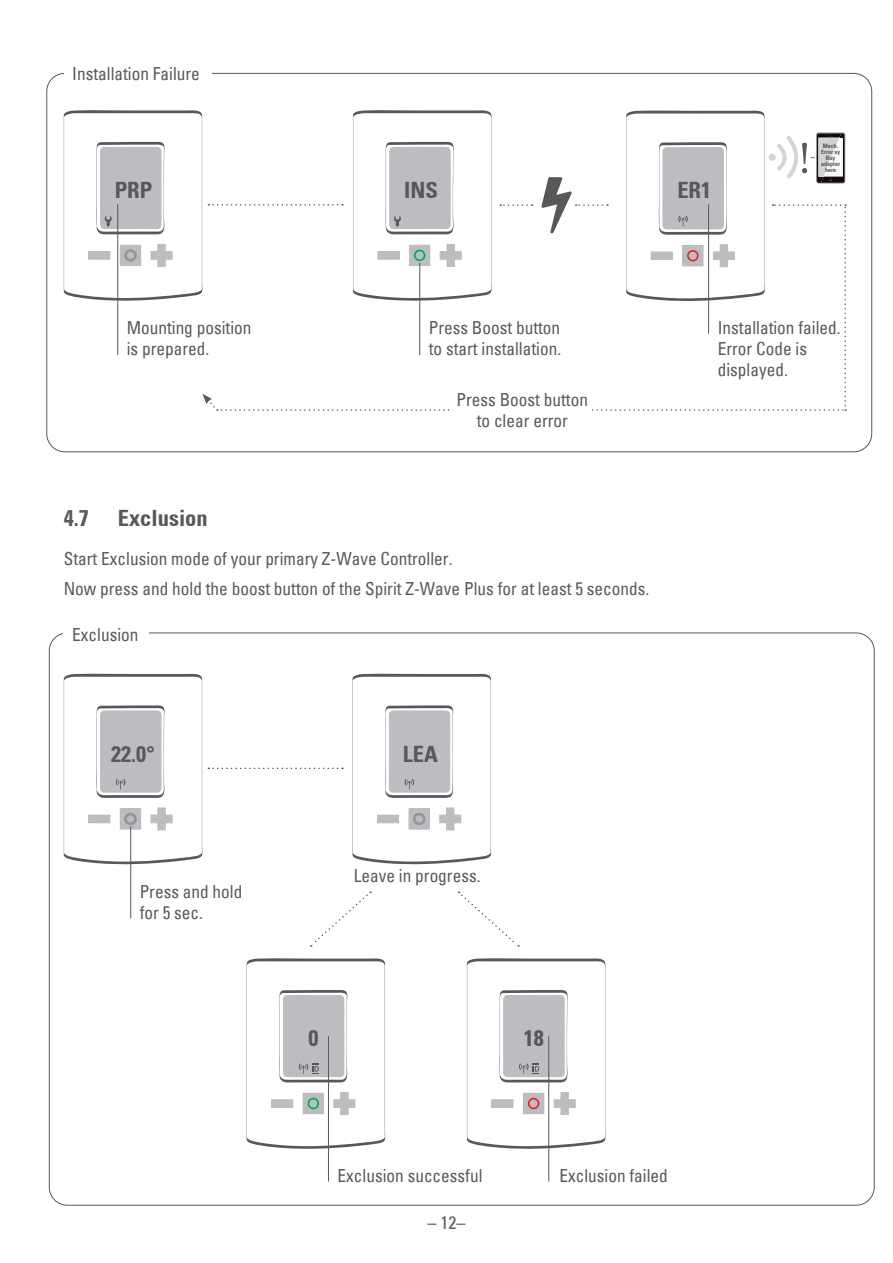
<style>
.page{position:relative;width:893px;height:1263px;background:#fff}
.page>*{position:absolute;margin:0;border:0;box-sizing:border-box;transform-origin:0 0}
.t1{font:700 condensed 22.5px "Univers";color:#57585a}
.t2{font:condensed 18px/21px "Univers";color:#57585a;scale:.96 1}
.t3{font:condensed 18px "Univers";color:#57585a}
.t4{font:700 condensed 6px/6px "Univers";color:#57585a;text-align:center}
</style>
<div class="page">
<svg style="left:64px;top:674px;width:138px;height:190px"></svg>
<svg style="left:352px;top:674px;width:139px;height:190px"></svg>
<hr style="left:130px;top:826px;width:1px;height:92px;background:#57585a">
<svg style="left:208px;top:768px;width:135px;height:1px"></svg>
<svg style="left:310px;top:891px;width:61px;height:55px"></svg>
<svg style="left:459px;top:891px;width:60px;height:55px"></svg>
<hr style="left:328px;top:1036px;width:1px;height:145px;background:#57585a">
<svg style="left:247px;top:958px;width:138px;height:191px"></svg>
<svg style="left:467px;top:958px;width:138px;height:191px"></svg>
<svg style="left:64px;top:110px;width:782px;height:301px"></svg>
<div style="left:453px;top:390px;width:138px;height:37px;background:#fff"></div>
<hr style="left:548px;top:1036px;width:1px;height:145px;background:#57585a">
<p class="t2" style="left:72px;top:62px;width:134px">Installation Failure</p>
<p class="t1" style="left:115px;top:176px;width:39px">PRP</p>
<p class="t1" style="left:404px;top:176px;width:35px">INS</p>
<p class="t1" style="left:677px;top:176px;width:35px">ER1</p>
<p class="t4" style="left:821px;top:142px;width:21px">Mech.<br>Error xy<br>Buy adapter here</p>
<p class="t2" style="left:127px;top:317px;width:131px">Mounting position is prepared.</p>
<p class="t2" style="left:429px;top:317px;width:139px">Press Boost button to start installation.</p>
<p class="t2" style="left:457px;top:389px;width:138px;text-align:center">Press Boost button to clear error</p>
<p class="t1" style="left:64px;top:504px;width:26px">4.7</p>
<p class="t1" style="left:118px;top:504px;width:91px">Exclusion</p>
<p class="t2" style="left:64px;top:544px;width:611px;line-height:29.5px">Start Exclusion mode of your primary Z-Wave Controller.<br>Now press and hold the boost button of the Spirit Z-Wave Plus for at least 5 seconds.</p>
<p class="t2" style="left:72px;top:623px;width:70px">Exclusion</p>
<p class="t1" style="left:111px;top:740px;width:45px">22.0°</p>
<p class="t1" style="left:403px;top:740px;width:36px">LEA</p>
<p class="t2" style="left:140px;top:880px;width:108px">Press and hold for 5 sec.</p>
<p class="t2" style="left:354px;top:864px;width:133px">Leave in progress.</p>
<p class="t1" style="left:308px;top:1024px;width:11px">0</p>
<p class="t1" style="left:524px;top:1024px;width:21px">18</p>
<p class="t2" style="left:718px;top:317px;width:129px">Installation failed.<br>Error Code is displayed.</p>
<p class="t2" style="left:338px;top:1165px;width:152px">Exclusion successful</p>
<p class="t3" style="left:427px;top:1211px;width:39px">– 12–</p>
<p class="t2" style="left:559px;top:1165px;width:114px">Exclusion failed</p>
</div>
